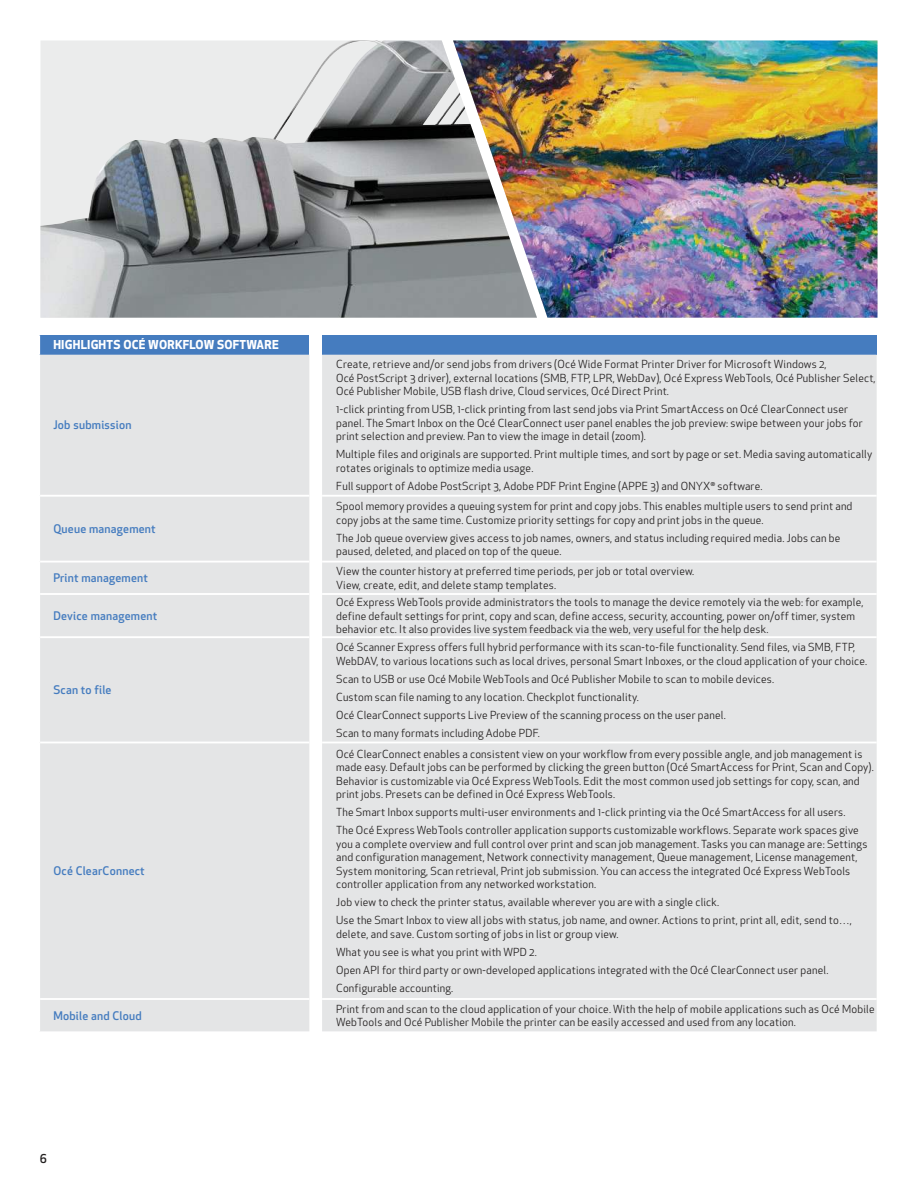
<style>
.page{position:relative;width:918px;height:1188px;background:#fff}
.page>*{position:absolute;margin:0;border:0;box-sizing:border-box;transform-origin:0 0}
.t1{font:700 12px "Apex New";letter-spacing:.02em;color:#fff}
.t2{font:500 12px "Apex New";color:#221f1f}
.t3{font:500 11.7px "Apex New";letter-spacing:.02em;color:#457cbf}
.t4{font:10.8px/13.5px "Apex New";letter-spacing:.02em;color:#221f1f}
</style>
<div class="page">
<img style="left:40px;top:40px;width:413px;height:278px">
<img style="left:453px;top:40px;width:425px;height:278px">
<div style="left:39px;top:335px;width:270px;height:20px;background:#457cbf"></div>
<div style="left:40px;top:355px;width:269px;height:676px;background:#e4e5e6"></div>
<hr style="left:40px;top:561px;width:269px;height:2px;background:#fff">
<hr style="left:40px;top:593px;width:269px;height:2px;background:#fff">
<hr style="left:40px;top:998px;width:269px;height:2px;background:#fff">
<hr style="left:40px;top:742px;width:269px;height:1px;background:#fff">
<hr style="left:40px;top:636px;width:269px;height:2px;background:#fff">
<svg style="left:39px;top:335px;width:1px;height:20px"></svg>
<hr style="left:40px;top:495px;width:269px;height:2px;background:#fff">
<div style="left:322px;top:335px;width:555px;height:20px;background:#457cbf"></div>
<div style="left:322px;top:355px;width:555px;height:676px;background:#e4e5e6"></div>
<hr style="left:322px;top:998px;width:555px;height:2px;background:#fff">
<hr style="left:322px;top:561px;width:555px;height:2px;background:#fff">
<hr style="left:322px;top:593px;width:555px;height:2px;background:#fff">
<hr style="left:322px;top:636px;width:555px;height:2px;background:#fff">
<hr style="left:322px;top:742px;width:555px;height:1px;background:#fff">
<hr style="left:322px;top:495px;width:555px;height:2px;background:#fff">
<p class="t1" style="left:53px;top:338px;width:227px">HIGHLIGHTS OCÉ WORKFLOW SOFTWARE</p>
<p class="t3" style="left:53px;top:419px;width:80px">Job submission</p>
<p class="t3" style="left:53px;top:522px;width:104px">Queue management</p>
<p class="t3" style="left:53px;top:572px;width:96px">Print management</p>
<p class="t3" style="left:53px;top:609px;width:105px">Device management</p>
<p class="t3" style="left:53px;top:684px;width:60px">Scan to file</p>
<p class="t3" style="left:53px;top:865px;width:93px">Océ ClearConnect</p>
<p class="t3" style="left:53px;top:1009px;width:90px">Mobile and Cloud</p>
<p class="t2" style="left:40px;top:1152px;width:9px">6</p>
<p class="t4" style="left:336px;top:358px;width:541px">Create, retrieve and/or send jobs from drivers (Océ Wide Format Printer Driver for Microsoft Windows 2,<br>Océ PostScript 3 driver), external locations (SMB, FTP, LPR, WebDav), Océ Express WebTools, Océ Publisher Select,<br>Océ Publisher Mobile, USB flash drive, Cloud services, Océ Direct Print.</p>
<p class="t4" style="left:336px;top:403px;width:528px">1-click printing from USB, 1-click printing from last send jobs via Print SmartAccess on Océ ClearConnect user panel. The Smart Inbox on the Océ ClearConnect user panel enables the job preview: swipe between your jobs for print selection and preview. Pan to view the image in detail (zoom).</p>
<p class="t4" style="left:336px;top:448px;width:538px">Multiple files and originals are supported. Print multiple times, and sort by page or set. Media saving automatically rotates originals to optimize media usage.</p>
<p class="t4" style="left:336px;top:476px;width:518px;line-height:20.7px">Full support of Adobe PostScript 3, Adobe PDF Print Engine (APPE 3) and ONYX<sup>®</sup> software.<br>Spool memory provides a queuing system for print and copy jobs. This enables multiple users to send print and</p>
<p class="t4" style="left:336px;top:511px;width:506px;line-height:18px">copy jobs at the same time. Customize priority settings for copy and print jobs in the queue.<br>The Job queue overview gives access to job names, owners, and status including required media. Jobs can be</p>
<p class="t4" style="left:336px;top:542px;width:360px;line-height:20px">paused, deleted, and placed on top of the queue.<br>View the counter history at preferred time periods, per job or total overview.</p>
<p class="t4" style="left:336px;top:576px;width:529px;line-height:17.5px">View, create, edit, and delete stamp templates.<br>Océ Express WebTools provide administrators the tools to manage the device remotely via the web: for example,</p>
<p class="t4" style="left:336px;top:609px;width:521px">define default settings for print, copy and scan, define access, security, accounting, power on/off timer, system behavior etc. It also provides live system feedback via the web, very useful for the help desk.</p>
<p class="t4" style="left:336px;top:641px;width:533px">Océ Scanner Express offers full hybrid performance with its scan-to-file functionality. Send files, via SMB, FTP,<br>WebDAV, to various locations such as local drives, personal Smart Inboxes, or the cloud application of your choice.</p>
<p class="t4" style="left:336px;top:670px;width:440px;line-height:18px">Scan to USB or use Océ Mobile WebTools and Océ Publisher Mobile to scan to mobile devices.<br>Custom scan file naming to any location. Checkplot functionality.<br>Océ ClearConnect supports Live Preview of the scanning process on the user panel.<br>Scan to many formats including Adobe PDF.</p>
<p class="t4" style="left:336px;top:748px;width:539px">Océ ClearConnect enables a consistent view on your workflow from every possible angle, and job management is made easy. Default jobs can be performed by clicking the green button (Océ SmartAccess for Print, Scan and Copy).<br>Behavior is customizable via Océ Express WebTools. Edit the most common used job settings for copy, scan, and print jobs. Presets can be defined in Océ Express WebTools.</p>
<p class="t4" style="left:336px;top:804px;width:524px;line-height:18px">The Smart Inbox supports multi-user environments and 1-click printing via the Océ SmartAccess for all users.<br>The Océ Express WebTools controller application supports customizable workflows. Separate work spaces give</p>
<p class="t4" style="left:336px;top:838px;width:533px">you a complete overview and full control over print and scan job management. Tasks you can manage are: Settings and configuration management, Network connectivity management, Queue management, License management, System monitoring, Scan retrieval, Print job submission. You can access the integrated Océ Express WebTools controller application from any networked workstation.</p>
<p class="t4" style="left:336px;top:894px;width:517px;line-height:18px">Job view to check the printer status, available wherever you are with a single click.<br>Use the Smart Inbox to view all jobs with status, job name, and owner. Actions to print, print all, edit, send to…,</p>
<p class="t4" style="left:336px;top:925px;width:494px;line-height:18px">delete, and save. Custom sorting of jobs in list or group view.<br>What you see is what you print with WPD 2.<br>Open API for third party or own-developed applications integrated with the Océ ClearConnect user panel.<br>Configurable accounting.</p>
<p class="t4" style="left:336px;top:1003px;width:540px">Print from and scan to the cloud application of your choice. With the help of mobile applications such as Océ Mobile<br>WebTools and Océ Publisher Mobile the printer can be easily accessed and used from any location.</p>
</div>
